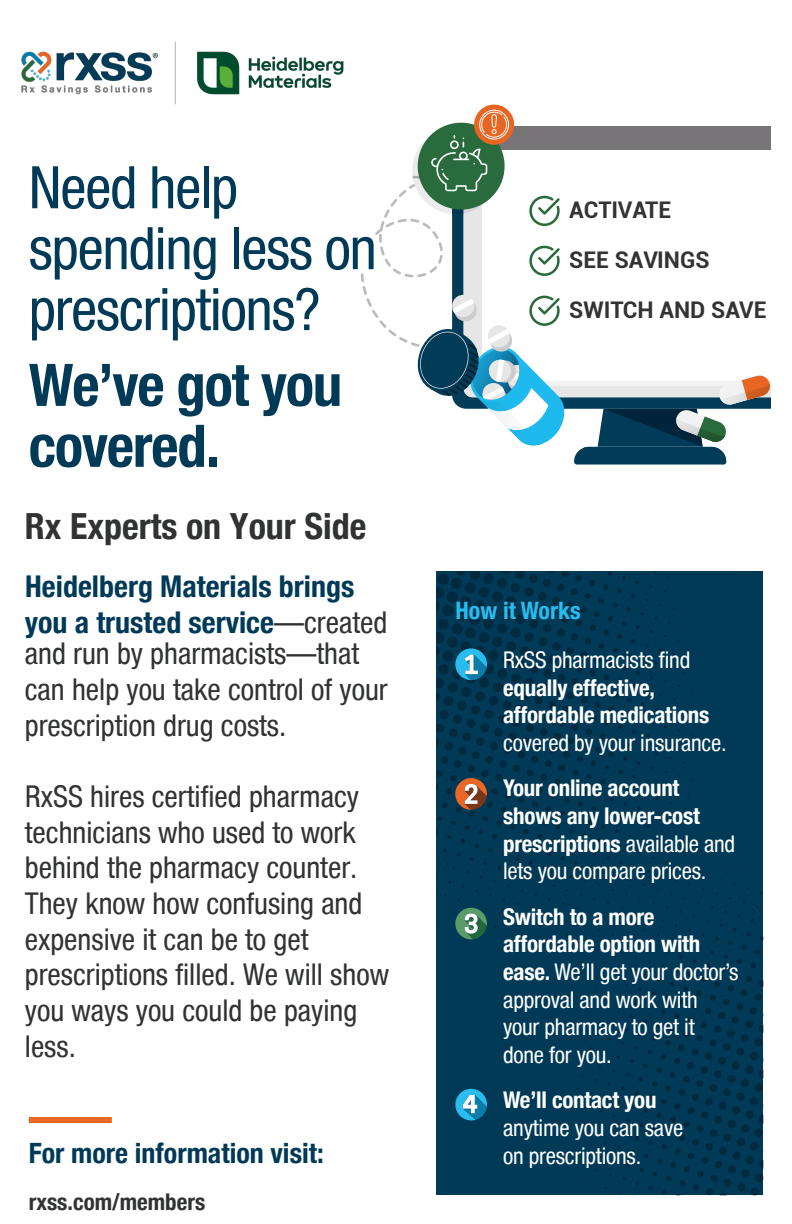
<style>
.page{position:relative;width:792px;height:1224px;background:#fff}
.page>*{position:absolute;margin:0;border:0;box-sizing:border-box;transform-origin:0 0}
.t1{font:condensed 58.8px/61px "Helvetica Neue Condensed";letter-spacing:-.02em;color:#013a57}
.t2{font:700 condensed 58.8px/61px "Helvetica Neue";letter-spacing:-.02em;color:#013a57}
.t3{font:700 condensed 36px "Helvetica Neue";color:#313232}
.t4{font:condensed 30px/35.6px "Helvetica Neue Condensed";color:#313232}
.t5{font:700 condensed 30px/35.6px "Helvetica Neue";color:#013a57}
.t6{font:700 condensed 28px "Helvetica Neue";color:#013a57}
.t7{font:700 condensed 24px "Helvetica Neue";color:#29bcee}
.t8{font:condensed 23px/27.6px "Helvetica Neue Condensed";letter-spacing:-.01em;color:#fff}
.t9{font:700 condensed 23px/27.6px "Helvetica Neue";letter-spacing:-.01em;color:#fff}
.t10{font:700 23px/50px "Roboto";color:#333}
.t11{font:700 condensed 23px "Helvetica Neue";color:#313232}
.s1{font-family:"Helvetica Neue Condensed";font-weight:400;color:#313232}
.s2{font-family:"Helvetica Neue";font-weight:700}
.s3{font-family:"Helvetica Neue Condensed";font-weight:400}
</style>
<div class="page">
<svg style="left:436px;top:572px;width:327px;height:623px;fill:#013a57"></svg>
<svg style="left:455px;top:1089px;width:32px;height:32px"></svg>
<svg style="left:455px;top:778px;width:32px;height:32px"></svg>
<svg style="left:455px;top:648px;width:32px;height:32px"></svg>
<svg style="left:455px;top:908px;width:32px;height:31px"></svg>
<div style="left:482px;top:126px;width:288px;height:24px;background:#787578"></div>
<img style="left:770px;top:384px;width:1px;height:16px">
<svg style="left:574px;top:375px;width:196px;height:90px"></svg>
<img style="left:675px;top:417px;width:25px;height:19px">
<img style="left:697px;top:428px;width:28px;height:14px">
<svg style="left:361px;top:104px;width:206px;height:342px"></svg>
<div style="left:29px;top:1117px;width:83px;height:6px;background:#eb6723"></div>
<img style="left:21px;top:41px;width:370px;height:78px">
<p class="t1" style="left:29px;top:157px;width:350px">Need help spending less on prescriptions?</p>
<p class="t2" style="left:29px;top:350px;width:315px">We’ve got you covered.</p>
<p class="t3" style="left:25px;top:496px;width:343px">Rx Experts on Your Side</p>
<p class="t5" style="left:25px;top:567px;width:364px">Heidelberg Materials brings you a trusted service<span class="s1">—created</span></p>
<p class="t4" style="left:25px;top:636px;width:364px">and run by pharmacists—that can help you take control of your prescription drug costs.</p>
<p class="t4" style="left:25px;top:778px;width:366px">RxSS hires certified pharmacy technicians who used to work behind the pharmacy counter.<br>They know how confusing and expensive it can be to get prescriptions filled. We will show you ways you could be paying less.</p>
<p class="t6" style="left:29px;top:1130px;width:297px">For more information visit:</p>
<p class="t11" style="left:29px;top:1183px;width:178px">rxss.com/members</p>
<p class="t10" style="left:569px;top:184px;width:199px">ACTIVATE<br>SEE SAVINGS<br>SWITCH AND SAVE</p>
<p class="t7" style="left:455px;top:591px;width:127px">How it Works</p>
<p class="t8" style="left:503px;top:646px;width:225px">RxSS pharmacists find <span class="s2">equally effective, affordable medications </span>covered by your insurance.</p>
<p class="t9" style="left:503px;top:773px;width:234px">Your online account shows any lower-cost prescriptions <span class="s3">available and lets you compare prices.</span></p>
<p class="t8" style="left:503px;top:903px;width:237px"><span class="s2">Switch to a more affordable option with ease.</span> We’ll get your doctor’s approval and work with your pharmacy to get it done for you.</p>
<p class="t8" style="left:503px;top:1086px;width:182px"><span class="s2">We’ll contact you </span>anytime you can save on prescriptions.</p>
</div>
